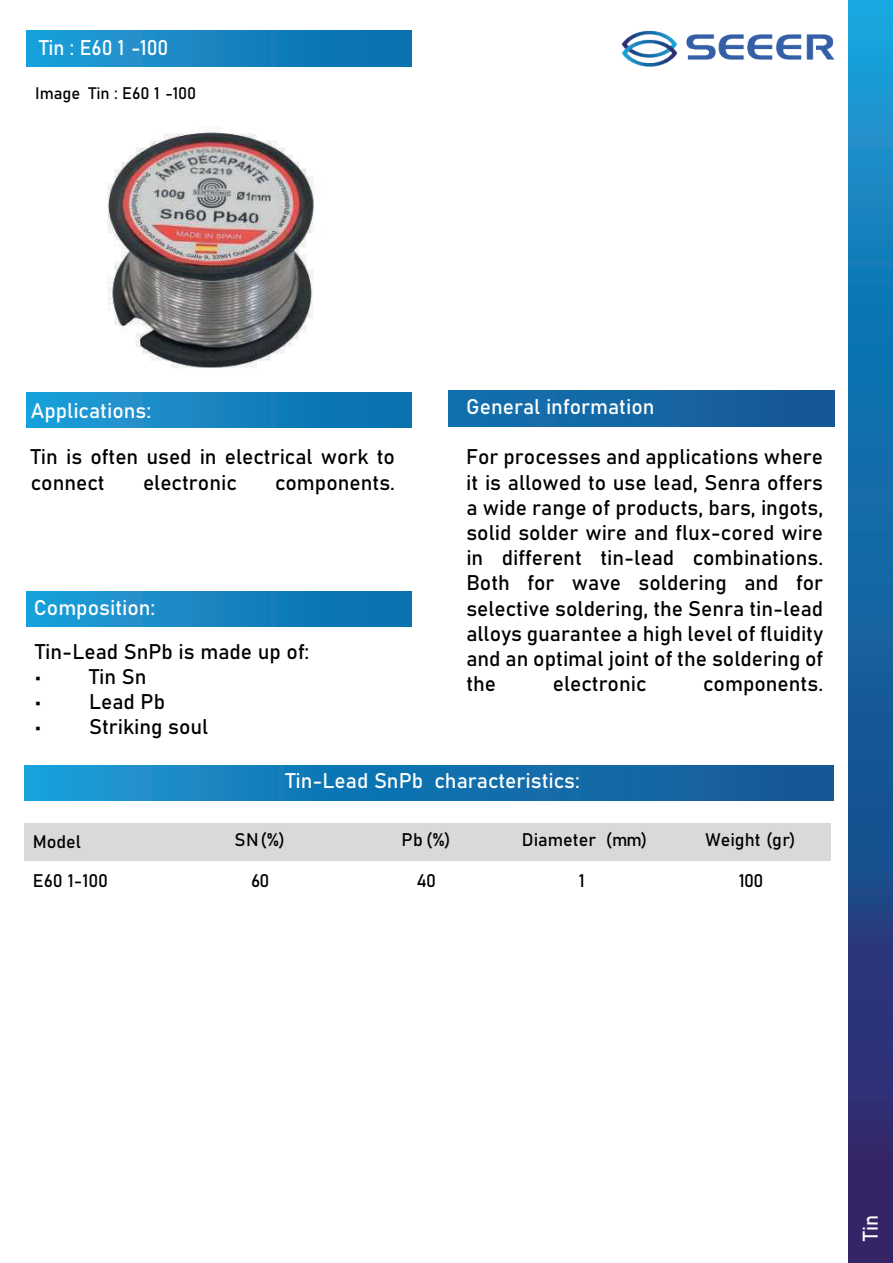
<style>
.page{position:relative;width:893px;height:1263px;background:#fff}
.page>*{position:absolute;margin:0;border:0;box-sizing:border-box;transform-origin:0 0}
.t1{font:21px/25.2px "Bahnschrift";color:#000001}
.t2{font:21px "Bahnschrift";color:#fff}
.t3{font:21px "Bahnschrift";color:#fff;scale:.94 1}
.t4{font:18px "Bahnschrift";color:#000001}
.t5{font:16.5px "Bahnschrift";color:#000001}
</style>
<div class="page">
<img style="left:107px;top:126px;width:207px;height:242px">
<div style="left:25px;top:823px;width:806px;height:38px;background:#d9dad8"></div>
<svg style="left:849px;top:0;width:44px;height:1263px;background:#1c5e9d"></svg>
<div style="left:26px;top:31px;width:386px;height:36px;background:linear-gradient(to right,#219fd8,#096daa)"></div>
<div style="left:26px;top:392px;width:386px;height:36px;background:linear-gradient(to right,#219fd8,#096daa)"></div>
<div style="left:449px;top:390px;width:386px;height:36px;background:linear-gradient(to right,#1273af,#175794)"></div>
<div style="left:25px;top:765px;width:809px;height:36px;background:linear-gradient(to right,#1798d3,#125391)"></div>
<img style="left:621px;top:31px;width:214px;height:35px">
<div style="left:26px;top:591px;width:386px;height:36px;background:linear-gradient(to right,#219fd8,#096daa)"></div>
<p class="t3" style="left:39px;top:31px;width:139px">Tin : E60 1 -100</p>
<p class="t5" style="left:35px;top:81px;width:163px">Image Tin : E60 1 -100</p>
<p class="t2" style="left:31px;top:395px;width:122px">Applications:</p>
<p class="t1" style="left:31px;top:443px;width:366px">Tin is often used in electrical work to connect</p>
<p class="t1" style="left:143px;top:468px;width:95px">electronic</p>
<p class="t1" style="left:275px;top:468px;width:121px">components.</p>
<p class="t2" style="left:34px;top:592px;width:123px">Composition:</p>
<p class="t1" style="left:35px;top:637px;width:276px">Tin-Lead SnPb is made up of:</p>
<p class="t1" style="left:35px;top:662px;width:113px">• Tin Sn</p>
<p class="t1" style="left:35px;top:688px;width:131px">• Lead Pb</p>
<p class="t1" style="left:35px;top:713px;width:175px">• Striking soul</p>
<p class="t2" style="left:466px;top:391px;width:190px">General information</p>
<p class="t1" style="left:466px;top:443px;width:358px;text-align:justify">For processes and applications where it is allowed to use lead, Senra offers a wide range of products, bars, ingots, solid solder wire and flux-cored wire in different tin-lead combinations.<br>Both for wave soldering and for selective soldering, the Senra tin-lead alloys guarantee a high level of fluidity and an optimal joint of the soldering of the</p>
<p class="t1" style="left:553px;top:670px;width:95px">electronic</p>
<p class="t1" style="left:703px;top:670px;width:121px">components.</p>
<p class="t2" style="left:285px;top:765px;width:296px">Tin-Lead SnPb characteristics:</p>
<p class="t4" style="left:33px;top:828px;width:50px">Model</p>
<p class="t4" style="left:235px;top:826px;width:52px">SN(%)</p>
<p class="t4" style="left:401px;top:826px;width:51px">Pb (%)</p>
<p class="t4" style="left:522px;top:826px;width:127px">Diameter (mm)</p>
<p class="t4" style="left:705px;top:826px;width:92px">Weight (gr)</p>
<p class="t4" style="left:33px;top:867px;width:77px">E60 1-100</p>
<p class="t4" style="left:251px;top:867px;width:20px">60</p>
<p class="t4" style="left:417px;top:867px;width:21px">40</p>
<p class="t4" style="left:579px;top:867px;width:7px">1</p>
<p class="t4" style="left:739px;top:867px;width:26px">100</p>
<p class="t3" style="left:854px;top:1241px;width:29px;rotate:-90deg">Tin</p>
</div>
